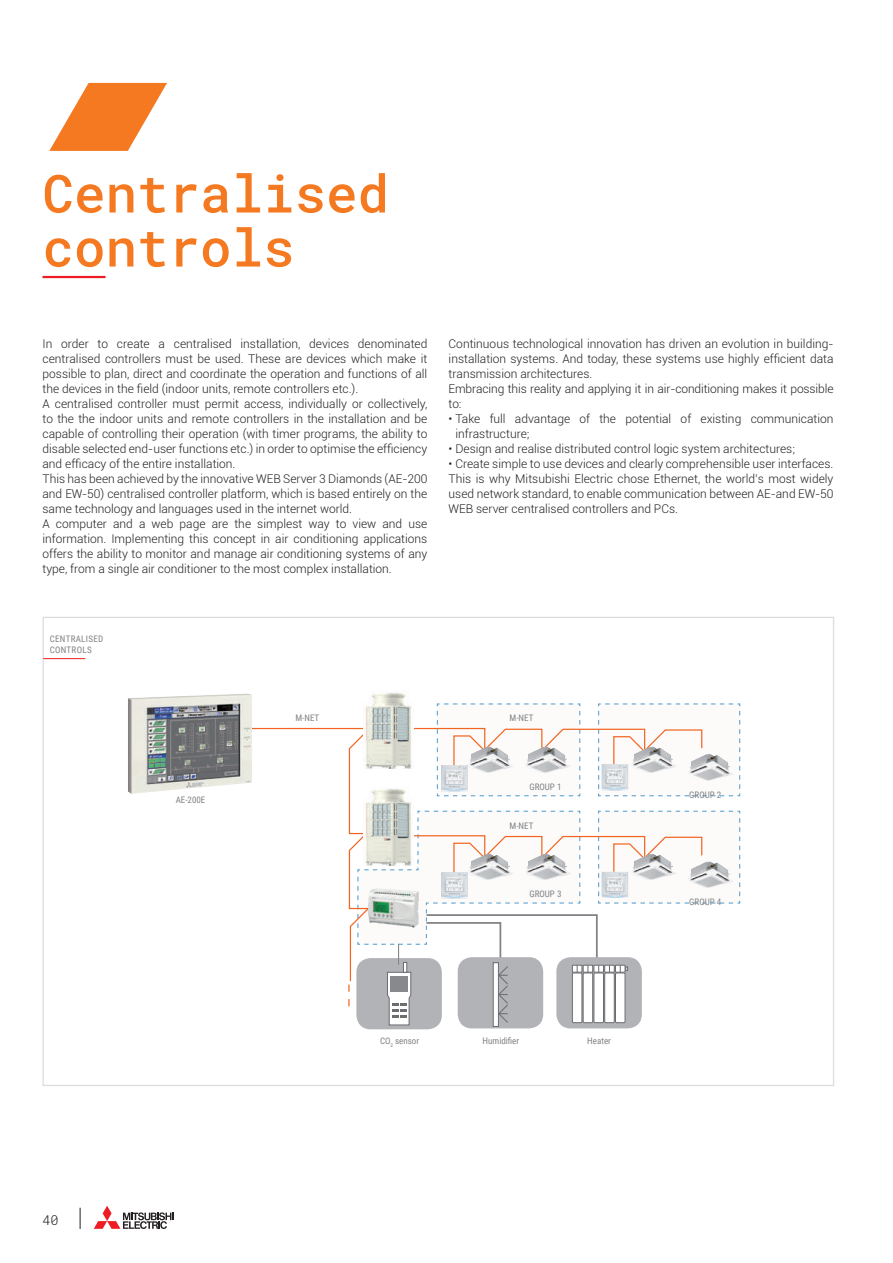
<style>
.page{position:relative;width:893px;height:1263px;background:#fff}
.page>*{position:absolute;margin:0;border:0;box-sizing:border-box;transform-origin:0 0}
.t1{font:500 52.5px/54px "Roboto Mono";color:#f47921}
.t2{font:300 13.5px "Roboto Mono";color:#231f20}
.t3{font:300 12px/15px "Roboto";color:#231f20}
.t4{font:9px "Roboto Condensed";color:#808285}
.t5{font:9px/10.5px "Roboto Condensed";letter-spacing:.035em;color:#808285}
</style>
<div class="page">
<svg style="left:94px;top:1206px;width:80px;height:23px"></svg>
<svg style="left:80px;top:1208px;width:1px;height:21px"></svg>
<hr style="left:43px;top:276px;width:63px;height:2px;background:#ee1d23">
<svg style="left:49px;top:83px;width:118px;height:68px"></svg>
<div style="left:356px;top:958px;width:86px;height:71px;background:#b2b3b7;border-radius:14px"></div>
<div style="left:458px;top:957px;width:85px;height:71px;background:#b2b3b7;border-radius:14px"></div>
<div style="left:493px;top:962px;width:6px;height:65px;border:1px solid #6c6d70"></div>
<div style="left:556px;top:957px;width:86px;height:71px;background:#b2b3b7;border-radius:14px"></div>
<svg style="left:252px;top:703px;width:489px;height:323px"></svg>
<img style="left:368px;top:888px;width:51px;height:40px">
<img style="left:441px;top:872px;width:27px;height:26px">
<img style="left:601px;top:871px;width:27px;height:27px">
<img style="left:441px;top:765px;width:27px;height:26px">
<img style="left:601px;top:764px;width:27px;height:26px">
<img style="left:363px;top:693px;width:50px;height:76px">
<img style="left:363px;top:787px;width:50px;height:79px">
<img style="left:128px;top:693px;width:124px;height:101px">
<hr style="left:43px;top:658px;width:42px;height:1px;background:#ee1d23">
<h1 class="t1" style="left:43px;top:165px;width:348px">Centralised controls</h1>
<p class="t3" style="left:43px;top:336px;width:386px">In order to create a centralised installation, devices denominated centralised controllers must be used. These are devices which make it possible to plan, direct and coordinate the operation and functions of all the devices in the field (indoor units, remote controllers etc.).<br>A centralised controller must permit access, individually or collectively, to the the indoor units and remote controllers in the installation and be capable of controlling their operation (with timer programs, the ability to disable selected end-user functions etc.) in order to optimise the efficiency and efficacy of the entire installation.<br>This has been achieved by the innovative WEB Server 3 Diamonds (AE-200 and EW-50) centralised controller platform, which is based entirely on the same technology and languages used in the internet world.<br>A computer and a web page are the simplest way to view and use information. Implementing this concept in air conditioning applications offers the ability to monitor and manage air conditioning systems of any type, from a single air conditioner to the most complex installation.</p>
<p class="t3" style="left:449px;top:336px;width:386px">Continuous technological innovation has driven an evolution in building&shy;installation systems. And today, these systems use highly efficient data transmission architectures.<br>Embracing this reality and applying it in air-conditioning makes it possible to:</p>
<p class="t3" style="left:455px;top:411px;width:380px;text-indent:-7px">• Take full advantage of the potential of existing communication infrastructure;</p>
<p class="t3" style="left:449px;top:441px;width:348px">• Design and realise distributed control logic system architectures;</p>
<p class="t3" style="left:449px;top:456px;width:386px;text-align:justify">• Create simple to use devices and clearly comprehensible user interfaces.<br>This is why Mitsubishi Electric chose Ethernet, the world’s most widely used network standard, to enable communication between AE-and EW-50<br>WEB server centralised controllers and PCs.</p>
<p class="t5" style="left:50px;top:633px;width:55px">CENTRALISED<br>CONTROLS</p>
<p class="t4" style="left:176px;top:793px;width:31px">AE-200E</p>
<p class="t2" style="left:43px;top:1211px;width:18px">40</p>
<p class="t4" style="left:295px;top:711px;width:25px">M-NET</p>
<p class="t4" style="left:509px;top:711px;width:25px">M-NET</p>
<p class="t4" style="left:529px;top:781px;width:34px">GROUP 1</p>
<p class="t4" style="left:509px;top:819px;width:25px">M-NET</p>
<p class="t4" style="left:529px;top:888px;width:34px">GROUP 3</p>
<p class="t4" style="left:380px;top:1035px;width:41px">CO<sub>2</sub> sensor</p>
<p class="t4" style="left:483px;top:1035px;width:38px">Humidifier</p>
<p class="t4" style="left:587px;top:1035px;width:25px">Heater</p>
<p class="t4" style="left:689px;top:788px;width:34px">GROUP 2</p>
<p class="t4" style="left:689px;top:895px;width:34px">GROUP 4</p>
</div>
